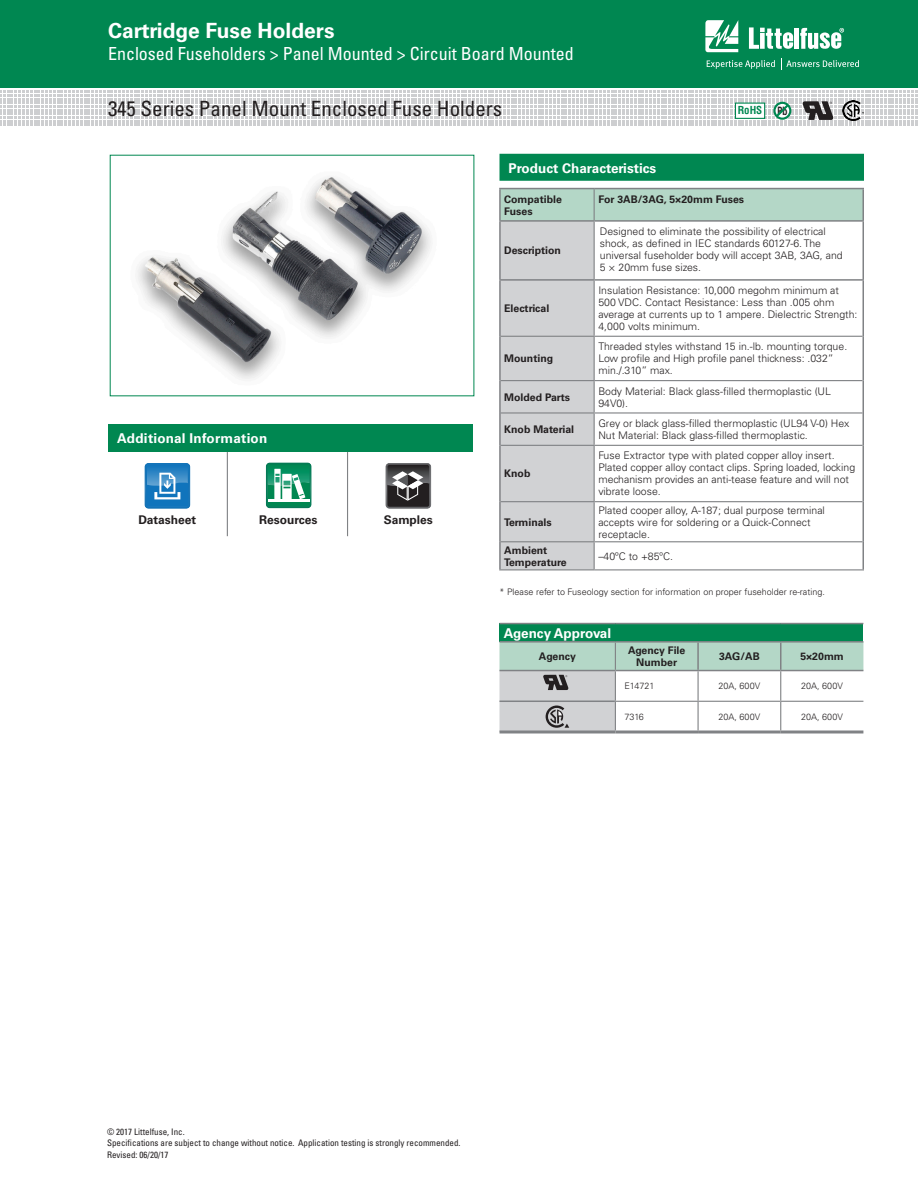
<style>
.page{position:relative;width:918px;height:1188px;background:#fff}
.page>*{position:absolute;margin:0;border:0;box-sizing:border-box;transform-origin:0 0}
.t1{font:condensed 21px "Univers LT Std";color:#231f20}
.t2{font:700 21px "Univers LT Std";color:#fff}
.t3{font:condensed 18px "Univers LT Std";color:#fff}
.Table_txt_65_left{font:700 13.5px "Univers LT Std";color:#fff}
.t4{font:700 12px "Univers LT Std";color:#231f20}
.image{font:700 11.55px "Univers LT Std";color:#231f20;scale:.7 1}
.image-2{font:700 condensed 10.8px "Helvetica LT Std";color:#008751}
.Table_txt_45_left{font:300 10.5px/12px "Univers LT Std";color:#231f20}
.para{font:300 10.5px/12px "Univers LT Std";color:#231f20}
.Table_txt_65_left-2{font:700 10.5px/12px "Univers LT Std";color:#231f20}
.Table_txt_45_left-2{font:700 10.5px/12.6px "Univers LT Std";color:#231f20;text-align:center}
.t5{font:condensed 9px "Univers LT Std";color:#231f20}
.Notes_6pt{font:300 9px "Univers LT Std";color:#231f20}
.table_txt{font:300 9px "Univers LT Std";color:#231f20}
.Table_txt_45_left-3{font:300 9px "Univers LT Std";color:#231f20}
</style>
<div class="page">
<div style="left:0;top:0;width:918px;height:88px;background:#008751"></div>
<svg style="left:705px;top:20px;width:33px;height:32px"></svg>
<hr style="left:795px;top:28px;width:4px;height:21px;background:#fff">
<svg style="left:800px;top:28px;width:44px;height:21px"></svg>
<svg style="left:749px;top:27px;width:44px;height:22px"></svg>
<svg style="left:707px;top:60px;width:68px;height:9px"></svg>
<svg style="left:781px;top:58px;width:78px;height:12px"></svg>
<div style="left:500px;top:154px;width:364px;height:27px;background:#008751"></div>
<hr style="left:499px;top:188px;width:95px;height:1px;background:#808285">
<hr style="left:499px;top:189px;width:2px;height:31px;background:#808285">
<hr style="left:594px;top:188px;width:270px;height:1px;background:#808285">
<hr style="left:862px;top:189px;width:2px;height:31px;background:#808285">
<hr style="left:499px;top:220px;width:95px;height:2px;background:#808285">
<hr style="left:499px;top:222px;width:2px;height:57px;background:#808285">
<hr style="left:594px;top:220px;width:270px;height:2px;background:#808285">
<hr style="left:862px;top:222px;width:2px;height:57px;background:#808285">
<hr style="left:499px;top:279px;width:95px;height:2px;background:#808285">
<hr style="left:499px;top:281px;width:2px;height:55px;background:#808285">
<hr style="left:594px;top:279px;width:270px;height:2px;background:#808285">
<hr style="left:862px;top:281px;width:2px;height:55px;background:#808285">
<hr style="left:499px;top:336px;width:2px;height:45px;background:#808285">
<hr style="left:862px;top:336px;width:2px;height:45px;background:#808285">
<hr style="left:499px;top:381px;width:2px;height:32px;background:#808285">
<hr style="left:862px;top:381px;width:2px;height:32px;background:#808285">
<hr style="left:499px;top:413px;width:2px;height:32px;background:#808285">
<hr style="left:862px;top:413px;width:2px;height:32px;background:#808285">
<hr style="left:499px;top:445px;width:2px;height:57px;background:#808285">
<hr style="left:862px;top:445px;width:2px;height:57px;background:#808285">
<hr style="left:499px;top:502px;width:2px;height:40px;background:#808285">
<hr style="left:862px;top:502px;width:2px;height:40px;background:#808285">
<hr style="left:499px;top:542px;width:2px;height:27px;background:#808285">
<hr style="left:862px;top:542px;width:2px;height:27px;background:#808285">
<svg style="left:500px;top:189px;width:363px;height:380px"></svg>
<hr style="left:499px;top:569px;width:95px;height:1px;background:#808285">
<hr style="left:594px;top:569px;width:270px;height:1px;background:#808285">
<svg style="left:0;top:91px;width:917px;height:35px"></svg>
<div style="left:500px;top:624px;width:363px;height:18px;background:#008751"></div>
<hr style="left:500px;top:623px;width:115px;height:1px;background:#808285">
<hr style="left:615px;top:623px;width:83px;height:1px;background:#808285">
<hr style="left:698px;top:623px;width:83px;height:1px;background:#808285">
<hr style="left:781px;top:623px;width:82px;height:1px;background:#808285">
<hr style="left:500px;top:641px;width:115px;height:2px;background:#808285">
<hr style="left:615px;top:641px;width:83px;height:2px;background:#808285">
<hr style="left:698px;top:641px;width:83px;height:2px;background:#808285">
<hr style="left:781px;top:641px;width:82px;height:2px;background:#808285">
<hr style="left:500px;top:730px;width:115px;height:3px;background:#808285">
<hr style="left:615px;top:730px;width:83px;height:3px;background:#808285">
<hr style="left:698px;top:730px;width:83px;height:3px;background:#808285">
<hr style="left:781px;top:730px;width:82px;height:3px;background:#808285">
<svg style="left:500px;top:642px;width:363px;height:90px"></svg>
<img style="left:843px;top:100px;width:20px;height:21px">
<img style="left:137px;top:177px;width:294px;height:202px">
<div style="left:108px;top:424px;width:365px;height:28px;background:#008751"></div>
<svg style="left:144px;top:463px;width:46px;height:46px;background:#3f8fc8"></svg>
<svg style="left:385px;top:463px;width:46px;height:46px;background:#5d5b5c"></svg>
<hr style="left:347px;top:452px;width:1px;height:84px;background:#808285">
<hr style="left:227px;top:452px;width:1px;height:84px;background:#808285">
<svg style="left:266px;top:462px;width:46px;height:46px"></svg>
<hr style="left:268px;top:499px;width:41px;height:3px;background:#fff">
<h1 class="t2" style="left:108px;top:18px;width:228px">Cartridge Fuse Holders</h1>
<h2 class="t3" style="left:108px;top:42px;width:467px">Enclosed Fuseholders &gt; Panel Mounted &gt; Circuit Board Mounted</h2>
<p class="t1" style="left:108px;top:96px;width:396px">345 Series Panel Mount Enclosed Fuse Holders</p>
<p class="image-2" style="left:738px;top:104px;width:26px">RoHS</p>
<p class="image" style="left:778px;top:104px;width:16px">Pb</p>
<p class="Table_txt_65_left" style="left:508px;top:160px;width:149px">Product Characteristics</p>
<p class="Table_txt_65_left-2" style="left:504px;top:193px;width:59px">Compatible<br>Fuses</p>
<p class="Table_txt_45_left-2" style="left:598px;top:193px;width:147px">For 3AB/3AG, 5×20mm Fuses</p>
<p class="Table_txt_65_left-2" style="left:504px;top:245px;width:58px">Description</p>
<p class="para" style="left:600px;top:225px;width:227px">Designed to eliminate the possibility of electrical</p>
<p class="para" style="left:600px;top:237px;width:223px">shock, as defined in IEC standards 60127-6. The</p>
<p class="para" style="left:600px;top:249px;width:244px">universal fuseholder body will accept 3AB, 3AG, and<br>5 × 20mm fuse sizes.</p>
<p class="Table_txt_65_left" style="left:117px;top:430px;width:152px">Additional Information</p>
<p class="t4" style="left:139px;top:512px;width:59px">Datasheet</p>
<p class="t4" style="left:259px;top:513px;width:60px">Resources</p>
<p class="t4" style="left:384px;top:513px;width:51px">Samples</p>
<p class="Table_txt_65_left-2" style="left:504px;top:302px;width:47px">Electrical</p>
<p class="Table_txt_65_left-2" style="left:504px;top:353px;width:50px">Mounting</p>
<p class="Table_txt_65_left-2" style="left:504px;top:391px;width:67px">Molded Parts</p>
<p class="Table_txt_65_left-2" style="left:504px;top:423px;width:71px">Knob Material</p>
<p class="Table_txt_65_left-2" style="left:504px;top:468px;width:28px">Knob</p>
<p class="Table_txt_65_left-2" style="left:504px;top:516px;width:49px">Terminals</p>
<p class="Table_txt_45_left" style="left:598px;top:284px;width:242px">Insulation Resistance: 10,000 megohm minimum at</p>
<p class="Table_txt_45_left" style="left:598px;top:296px;width:237px">500 VDC. Contact Resistance: Less than .005 ohm</p>
<p class="Table_txt_45_left" style="left:598px;top:308px;width:261px">average at currents up to 1 ampere. Dielectric Strength:<br>4,000 volts minimum.</p>
<p class="Table_txt_45_left" style="left:598px;top:341px;width:250px">Threaded styles withstand 15 in.-lb. mounting torque.</p>
<p class="Table_txt_45_left" style="left:598px;top:353px;width:237px">Low profile and High profile panel thickness: .032”</p>
<p class="Table_txt_45_left" style="left:598px;top:365px;width:76px">min./.310” max.</p>
<p class="Table_txt_45_left" style="left:598px;top:385px;width:234px">Body Material: Black glass-filled thermoplastic (UL</p>
<p class="Table_txt_45_left" style="left:598px;top:397px;width:31px">94V0).</p>
<p class="Table_txt_45_left" style="left:598px;top:417px;width:252px">Grey or black glass-filled thermoplastic (UL94 V-0) Hex</p>
<p class="Table_txt_45_left" style="left:598px;top:429px;width:211px">Nut Material: Black glass-filled thermoplastic.</p>
<p class="Table_txt_45_left" style="left:598px;top:450px;width:238px">Fuse Extractor type with plated copper alloy insert.</p>
<p class="Table_txt_45_left" style="left:598px;top:462px;width:258px">Plated copper alloy contact clips. Spring loaded, locking</p>
<p class="Table_txt_45_left" style="left:598px;top:474px;width:252px">mechanism provides an anti-tease feature and will not</p>
<p class="Table_txt_45_left" style="left:598px;top:486px;width:64px">vibrate loose.</p>
<p class="Table_txt_45_left" style="left:598px;top:504px;width:228px">Plated cooper alloy, A-187; dual purpose terminal accepts wire for soldering or a Quick-Connect receptacle.</p>
<p class="Table_txt_65_left-2" style="left:504px;top:544px;width:64px">Ambient<br>Temperature</p>
<p class="Table_txt_45_left" style="left:598px;top:550px;width:76px">–40ºC to +85ºC.</p>
<p class="Notes_6pt" style="left:500px;top:587px;width:327px">* Please refer to Fuseology section for information on proper fuseholder re-rating.</p>
<p class="Table_txt_65_left" style="left:504px;top:625px;width:109px">Agency Approval</p>
<p class="Table_txt_65_left-2" style="left:539px;top:650px;width:38px">Agency</p>
<p class="Table_txt_45_left-2" style="left:628px;top:644px;width:59px">Agency File<br>Number</p>
<p class="Table_txt_45_left-2" style="left:719px;top:650px;width:42px">3AG/AB</p>
<p class="Table_txt_45_left-2" style="left:800px;top:650px;width:45px">5×20mm</p>
<p class="Table_txt_45_left-3" style="left:624px;top:681px;width:32px">E14721</p>
<p class="table_txt" style="left:719px;top:681px;width:43px">20A, 600V</p>
<p class="table_txt" style="left:801px;top:681px;width:43px">20A, 600V</p>
<p class="Table_txt_45_left-3" style="left:624px;top:711px;width:21px">7316</p>
<p class="table_txt" style="left:719px;top:711px;width:43px">20A, 600V</p>
<p class="table_txt" style="left:801px;top:711px;width:43px">20A, 600V</p>
<p class="t5" style="left:107px;top:1126px;width:79px">© 2017 Littelfuse, Inc.</p>
<p class="t5" style="left:107px;top:1137px;width:355px">Specifications are subject to change without notice. Application testing is strongly recommended.</p>
<p class="t5" style="left:107px;top:1149px;width:63px">Revised: 06/20/17</p>
</div>
